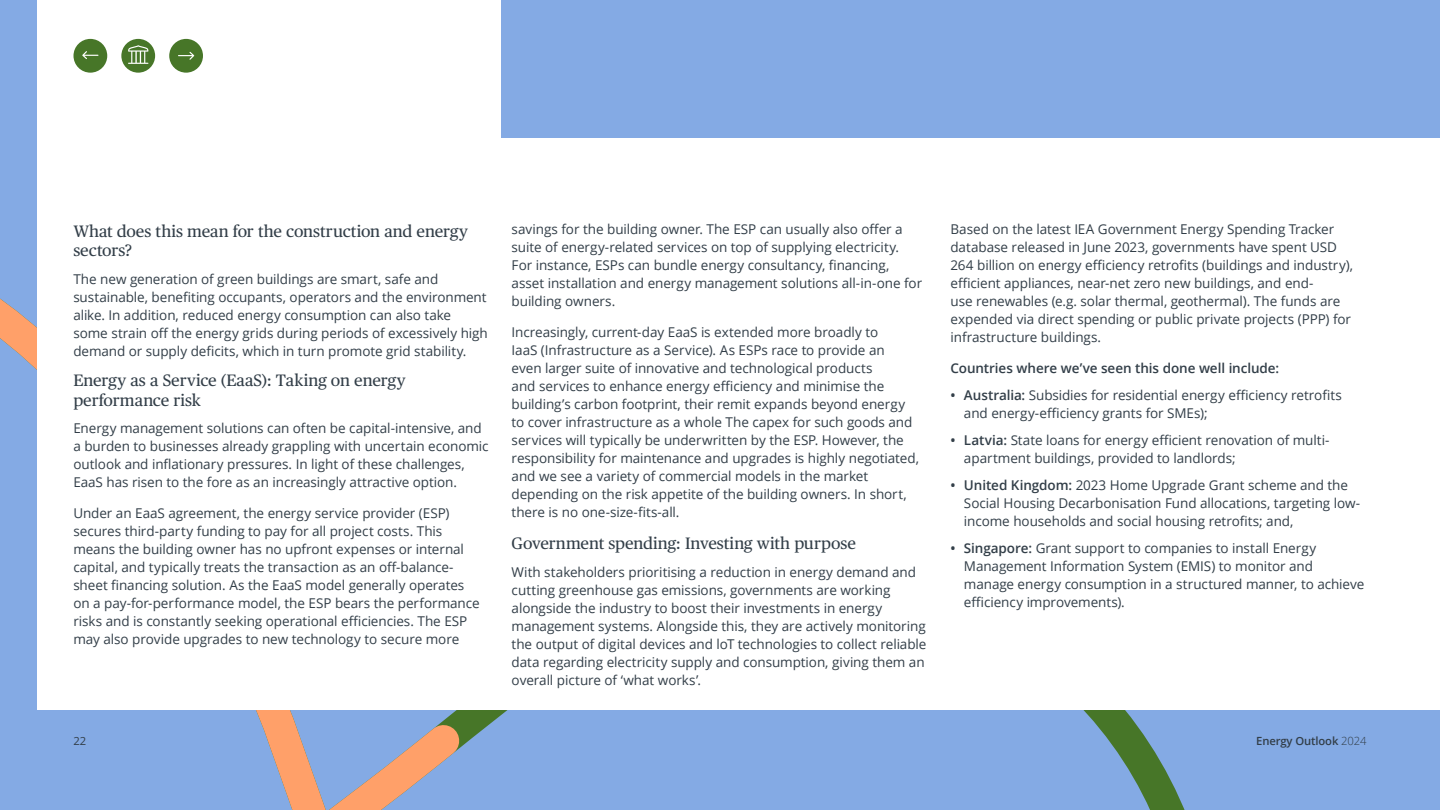
<style>
.page{position:relative;width:1440px;height:810px;background:#84aae4}
.page>*{position:absolute;margin:0;border:0;box-sizing:border-box;transform-origin:0 0}
.t1{font:16.5px/19.8px "Publico Text";letter-spacing:-.005em;color:#323e48}
.t2{font:13.5px/18px "Open Sans";letter-spacing:-.005em;color:#323e48}
.t3{font:600 13.5px "Open Sans";letter-spacing:-.005em;color:#323e48}
.t4{font:600 11.25px "Open Sans";letter-spacing:-.01em;color:#323e48}
.t5{font:11.25px "Open Sans";color:#323e48}
.s1{font-weight:600}
.s2{font-weight:300}
</style>
<div class="page">
<svg style="left:488px;top:710px;width:697px;height:100px"></svg>
<svg style="left:0;top:183px;width:488px;height:627px"></svg>
<div style="left:38px;top:139px;width:1402px;height:571px;background:#fff"></div>
<div style="left:38px;top:0;width:463px;height:694px;background:#fff"></div>
<div style="left:121px;top:39px;width:34px;height:34px;background:#477628;border-radius:50%"></div>
<svg style="left:128px;top:45px;width:21px;height:19px"></svg>
<div style="left:74px;top:39px;width:33px;height:34px;background:#477628;border-radius:50%"></div>
<svg style="left:82px;top:51px;width:16px;height:8px"></svg>
<div style="left:169px;top:39px;width:34px;height:34px;background:#477628;border-radius:50%"></div>
<svg style="left:178px;top:52px;width:16px;height:8px"></svg>
<p class="t1" style="left:73px;top:220px;width:396px">What does this mean for the construction and energy sectors?</p>
<p class="t2" style="left:73px;top:270px;width:416px">The new generation of green buildings are smart, safe and sustainable, benefiting occupants, operators and the environment alike. In addition, reduced energy consumption can also take some strain off the energy grids during periods of excessively high demand or supply deficits, which in turn promote grid stability.</p>
<p class="t1" style="left:73px;top:369px;width:334px">Energy as a Service (EaaS): Taking on energy performance risk</p>
<p class="t2" style="left:73px;top:419px;width:417px">Energy management solutions can often be capital-intensive, and a burden to businesses already grappling with uncertain economic outlook and inflationary pressures. In light of these challenges, EaaS has risen to the fore as an increasingly attractive option.</p>
<p class="t2" style="left:73px;top:504px;width:408px">Under an EaaS agreement, the energy service provider (ESP) secures third-party funding to pay for all project costs. This means the building owner has no upfront expenses or internal capital, and typically treats the transaction as an off-balance&shy;sheet financing solution. As the EaaS model generally operates on a pay-for-performance model, the ESP bears the performance risks and is constantly seeking operational efficiencies. The ESP may also provide upgrades to new technology to secure more</p>
<p class="t2" style="left:512px;top:220px;width:412px">savings for the building owner. The ESP can usually also offer a suite of energy-related services on top of supplying electricity.<br>For instance, ESPs can bundle energy consultancy, financing, asset installation and energy management solutions all-in-one for building owners.</p>
<p class="t2" style="left:512px;top:323px;width:409px">Increasingly, current-day EaaS is extended more broadly to<br>IaaS (Infrastructure as a Service). As ESPs race to provide an<br>even larger suite of innovative and technological products<br>and services to enhance energy efficiency and minimise the building’s carbon footprint, their remit expands beyond energy to cover infrastructure as a whole The capex for such goods and services will typically be underwritten by the ESP. However, the responsibility for maintenance and upgrades is highly negotiated, and we see a variety of commercial models in the market depending on the risk appetite of the building owners. In short, there is no one-size-fits-all.</p>
<p class="t1" style="left:512px;top:533px;width:346px">Government spending: Investing with purpose</p>
<p class="t2" style="left:512px;top:563px;width:416px">With stakeholders prioritising a reduction in energy demand and cutting greenhouse gas emissions, governments are working alongside the industry to boost their investments in energy management systems. Alongside this, they are actively monitoring the output of digital devices and loT technologies to collect reliable data regarding electricity supply and consumption, giving them an overall picture of ‘what works’.</p>
<p class="t2" style="left:950px;top:220px;width:404px">Based on the latest IEA Government Energy Spending Tracker database released in June 2023, governments have spent USD 264 billion on energy efficiency retrofits (buildings and industry), efficient appliances, near-net zero new buildings, and end-<br>use renewables (e.g. solar thermal, geothermal). The funds are expended via direct spending or public private projects (PPP) for infrastructure buildings.</p>
<p class="t3" style="left:950px;top:359px;width:330px">Countries where we’ve seen this done well include:</p>
<p class="t2" style="left:964px;top:386px;width:379px;text-indent:-14px"><span class="s1">• Australia:</span> Subsidies for residential energy efficiency retrofits and energy-efficiency grants for SMEs);</p>
<p class="t2" style="left:964px;top:431px;width:367px;text-indent:-14px"><span class="s1">• Latvia:</span> State loans for energy efficient renovation of multi&shy;apartment buildings, provided to landlords;</p>
<p class="t2" style="left:964px;top:476px;width:398px;text-indent:-14px"><span class="s1">• United Kingdom:</span> 2023 Home Upgrade Grant scheme and the<br>Social Housing Decarbonisation Fund allocations, targeting low&shy;income households and social housing retrofits; and,</p>
<p class="t2" style="left:964px;top:539px;width:402px;text-indent:-14px"><span class="s1">• Singapore:</span> Grant support to companies to install Energy Management Information System (EMIS) to monitor and manage energy consumption in a structured manner, to achieve efficiency improvements).</p>
<p class="t5" style="left:73px;top:733px;width:14px">22</p>
<p class="t4" style="left:1256px;top:733px;width:112px">Energy Outlook <span class="s2">2024</span></p>
</div>
